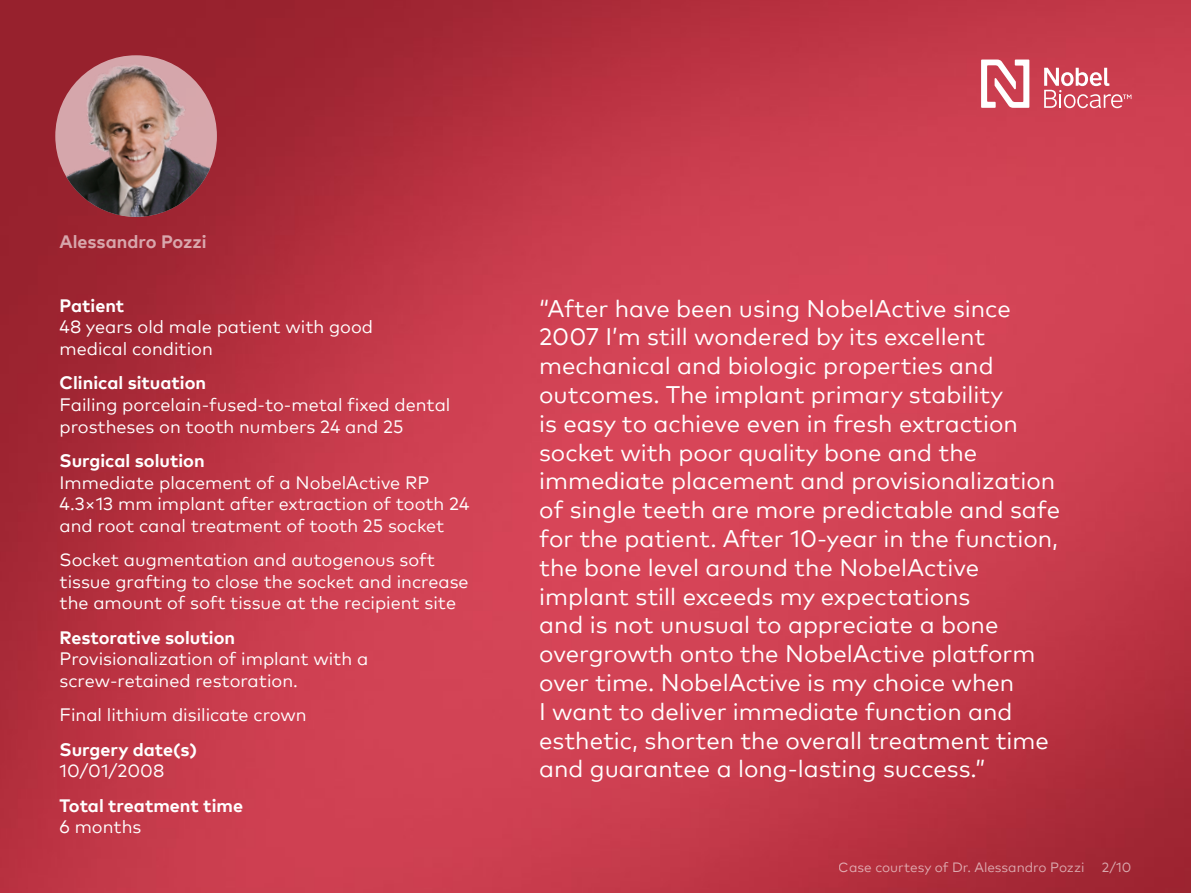
<style>
.page{position:relative;width:1191px;height:893px;background:#fff}
.page>*{position:absolute;margin:0;border:0;box-sizing:border-box;transform-origin:0 0}
.t1{font:24px/28.8px "Mark Pro";color:#fff}
.t2{font:18px/21.6px "Mark Pro";color:#fff}
.t3{font:700 18px "Mark Pro";color:#fff}
.t4{font:13.5px "Mark Pro";color:#fff}
</style>
<div class="page">
<img style="left:0;top:0;width:1191px;height:893px">
<svg style="left:1044px;top:68px;width:87px;height:40px"></svg>
<svg style="left:981px;top:60px;width:48px;height:48px"></svg>
<img style="left:55px;top:55px;width:162px;height:162px;border-radius:81px">
<p class="t3" style="left:60px;top:228px;width:149px">Alessandro Pozzi</p>
<p class="t3" style="left:60px;top:292px;width:66px">Patient</p>
<p class="t2" style="left:60px;top:315px;width:315px">48 years old male patient with good medical condition</p>
<p class="t3" style="left:60px;top:369px;width:148px">Clinical situation</p>
<p class="t2" style="left:60px;top:392px;width:392px">Failing porcelain-fused-to-metal fixed dental prostheses on tooth numbers 24 and 25</p>
<p class="t3" style="left:60px;top:447px;width:147px">Surgical solution</p>
<p class="t2" style="left:60px;top:470px;width:411px">Immediate placement of a NobelActive RP<br>4.3×13 mm implant after extraction of tooth 24 and root canal treatment of tooth 25 socket</p>
<p class="t2" style="left:60px;top:548px;width:410px">Socket augmentation and autogenous soft tissue grafting to close the socket and increase the amount of soft tissue at the recipient site</p>
<p class="t3" style="left:60px;top:624px;width:177px">Restorative solution</p>
<p class="t2" style="left:60px;top:647px;width:310px">Provisionalization of implant with a screw-retained restoration.</p>
<p class="t2" style="left:60px;top:703px;width:249px">Final lithium disilicate crown</p>
<p class="t3" style="left:60px;top:736px;width:139px">Surgery date(s)</p>
<p class="t2" style="left:60px;top:759px;width:106px">10/01/2008</p>
<p class="t3" style="left:60px;top:792px;width:185px">Total treatment time</p>
<p class="t2" style="left:60px;top:815px;width:83px">6 months</p>
<p class="t1" style="left:539px;top:292px;width:522px">“After have been using NobelActive since 2007 I’m still wondered by its excellent mechanical and biologic properties and outcomes. The implant primary stability<br>is easy to achieve even in fresh extraction socket with poor quality bone and the immediate placement and provisionalization of single teeth are more predictable and safe for the patient. After 10-year in the function, the bone level around the NobelActive implant still exceeds my expectations<br>and is not unusual to appreciate a bone overgrowth onto the NobelActive platform over time. NobelActive is my choice when<br>I want to deliver immediate function and esthetic, shorten the overall treatment time and guarantee a long-lasting success.”</p>
<p class="t4" style="left:839px;top:857px;width:247px">Case courtesy of Dr. Alessandro Pozzi</p>
<p class="t4" style="left:1101px;top:857px;width:31px">2/10</p>
</div>
